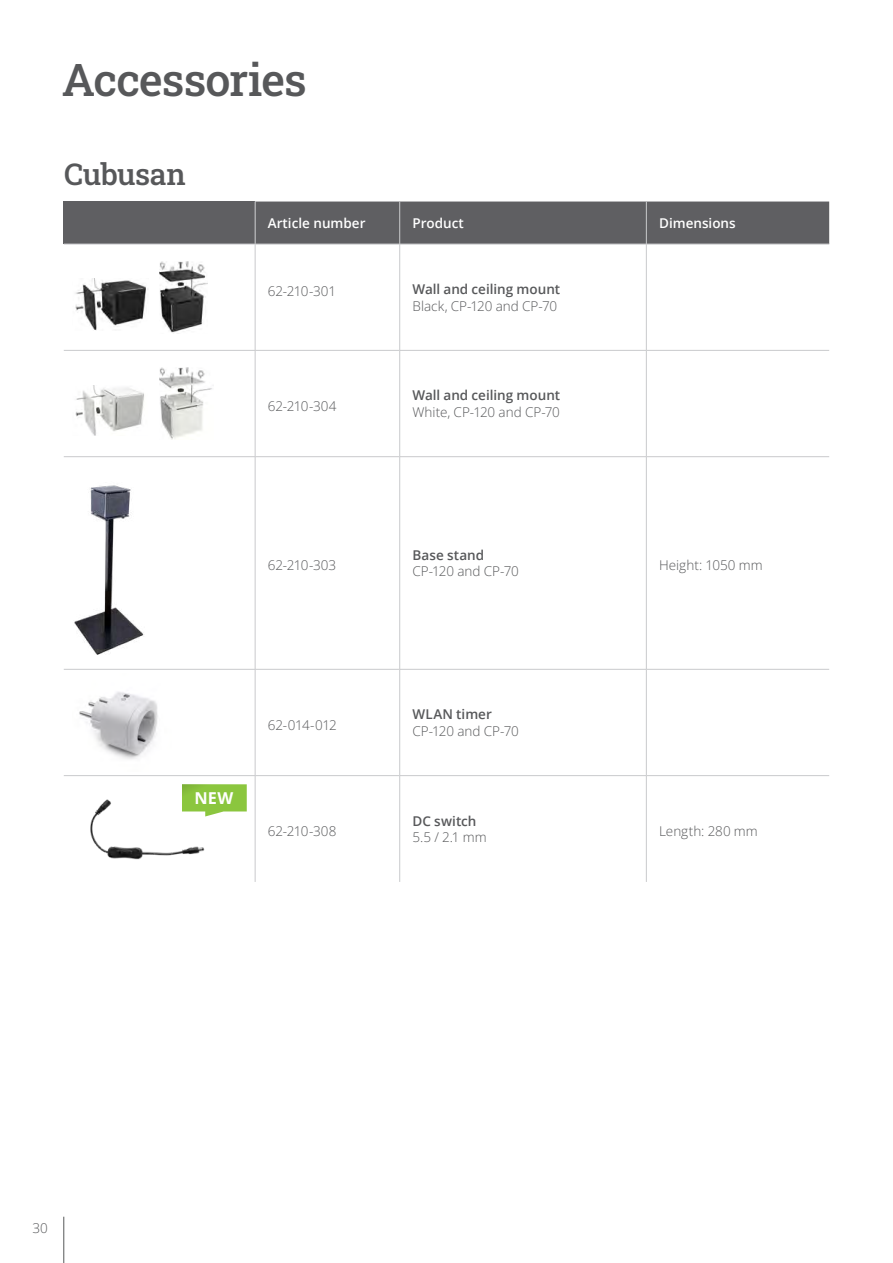
<style>
.page{position:relative;width:893px;height:1263px;background:#fff}
.page>*{position:absolute;margin:0;border:0;box-sizing:border-box;transform-origin:0 0}
.t1{font:45px "Roboto Slab";letter-spacing:-.02em;color:#57585a}
.t2{font:30px "Roboto Slab";letter-spacing:-.015em;color:#57585a}
.t3{font:700 16.35px "Open Sans";color:#fff}
.t4{font:13.5px "Open Sans";color:#57585a}
.t5{font:600 13.5px "Open Sans";color:#57585a}
.t6{font:600 13.5px "Open Sans";color:#fff}
</style>
<div class="page">
<svg style="left:182px;top:784px;width:65px;height:31px"></svg>
<div style="left:64px;top:202px;width:191px;height:42px;background:#5f5f62"></div>
<div style="left:256px;top:202px;width:573px;height:42px;background:#5f5f62"></div>
<hr style="left:64px;top:244px;width:191px;height:1px;background:#c9cacc">
<hr style="left:255px;top:244px;width:144px;height:1px;background:#c9cacc">
<hr style="left:400px;top:244px;width:246px;height:1px;background:#c9cacc">
<hr style="left:646px;top:244px;width:183px;height:1px;background:#c9cacc">
<hr style="left:64px;top:350px;width:191px;height:1px;background:#c9cacc">
<hr style="left:255px;top:350px;width:144px;height:1px;background:#c9cacc">
<hr style="left:400px;top:350px;width:246px;height:1px;background:#c9cacc">
<hr style="left:646px;top:350px;width:183px;height:1px;background:#c9cacc">
<hr style="left:64px;top:456px;width:191px;height:1px;background:#c9cacc">
<hr style="left:255px;top:456px;width:144px;height:1px;background:#c9cacc">
<hr style="left:400px;top:456px;width:246px;height:1px;background:#c9cacc">
<hr style="left:646px;top:456px;width:183px;height:1px;background:#c9cacc">
<hr style="left:64px;top:669px;width:191px;height:1px;background:#c9cacc">
<hr style="left:255px;top:669px;width:144px;height:1px;background:#c9cacc">
<hr style="left:400px;top:669px;width:246px;height:1px;background:#c9cacc">
<hr style="left:646px;top:669px;width:183px;height:1px;background:#c9cacc">
<hr style="left:64px;top:775px;width:191px;height:1px;background:#c9cacc">
<hr style="left:255px;top:775px;width:144px;height:1px;background:#c9cacc">
<hr style="left:400px;top:775px;width:246px;height:1px;background:#c9cacc">
<hr style="left:646px;top:775px;width:183px;height:1px;background:#c9cacc">
<hr style="left:255px;top:202px;width:1px;height:42px;background:#c9cacc">
<hr style="left:255px;top:244px;width:1px;height:106px;background:#c9cacc">
<hr style="left:255px;top:351px;width:1px;height:105px;background:#c9cacc">
<hr style="left:255px;top:457px;width:1px;height:212px;background:#c9cacc">
<hr style="left:255px;top:669px;width:1px;height:106px;background:#c9cacc">
<hr style="left:255px;top:776px;width:1px;height:106px;background:#c9cacc">
<hr style="left:399px;top:202px;width:1px;height:42px;background:#c9cacc">
<hr style="left:646px;top:202px;width:1px;height:42px;background:#c9cacc">
<hr style="left:399px;top:244px;width:1px;height:106px;background:#c9cacc">
<hr style="left:646px;top:244px;width:1px;height:106px;background:#c9cacc">
<hr style="left:399px;top:350px;width:1px;height:107px;background:#c9cacc">
<hr style="left:646px;top:350px;width:1px;height:107px;background:#c9cacc">
<hr style="left:399px;top:457px;width:1px;height:212px;background:#c9cacc">
<hr style="left:646px;top:457px;width:1px;height:212px;background:#c9cacc">
<hr style="left:399px;top:669px;width:1px;height:107px;background:#c9cacc">
<hr style="left:646px;top:669px;width:1px;height:107px;background:#c9cacc">
<hr style="left:399px;top:776px;width:1px;height:106px;background:#c9cacc">
<hr style="left:646px;top:776px;width:1px;height:106px;background:#c9cacc">
<img style="left:159px;top:261px;width:49px;height:72px">
<img style="left:75px;top:279px;width:73px;height:51px">
<img style="left:75px;top:385px;width:69px;height:51px">
<img style="left:159px;top:367px;width:53px;height:73px">
<img style="left:74px;top:485px;width:70px;height:170px">
<img style="left:79px;top:692px;width:79px;height:67px">
<img style="left:90px;top:790px;width:123px;height:70px">
<hr style="left:64px;top:1217px;width:1px;height:46px;background:#57585a">
<h1 class="t1" style="left:62px;top:49px;width:246px">Accessories</h1>
<h2 class="t2" style="left:64px;top:153px;width:123px">Cubusan</h2>
<p class="t6" style="left:268px;top:214px;width:99px">Article number</p>
<p class="t6" style="left:412px;top:214px;width:53px">Product</p>
<p class="t6" style="left:659px;top:214px;width:78px">Dimensions</p>
<p class="t4" style="left:268px;top:282px;width:70px">62-210-301</p>
<p class="t5" style="left:412px;top:280px;width:149px">Wall and ceiling mount</p>
<p class="t4" style="left:412px;top:296px;width:146px">Black, CP-120 and CP-70</p>
<p class="t4" style="left:268px;top:397px;width:70px">62-210-304</p>
<p class="t4" style="left:268px;top:556px;width:70px">62-210-303</p>
<p class="t5" style="left:412px;top:386px;width:149px">Wall and ceiling mount</p>
<p class="t4" style="left:412px;top:403px;width:149px">White, CP-120 and CP-70</p>
<p class="t5" style="left:412px;top:546px;width:73px">Base stand</p>
<p class="t4" style="left:412px;top:562px;width:108px">CP-120 and CP-70</p>
<p class="t4" style="left:659px;top:556px;width:105px">Height: 1050 mm</p>
<p class="t3" style="left:194px;top:786px;width:40px">NEW</p>
<p class="t4" style="left:268px;top:715px;width:71px">62-014-012</p>
<p class="t4" style="left:268px;top:822px;width:70px">62-210-308</p>
<p class="t5" style="left:412px;top:705px;width:81px">WLAN timer</p>
<p class="t4" style="left:412px;top:722px;width:108px">CP-120 and CP-70</p>
<p class="t5" style="left:412px;top:812px;width:66px">DC switch</p>
<p class="t4" style="left:412px;top:828px;width:76px">5.5 / 2.1 mm</p>
<p class="t4" style="left:659px;top:822px;width:100px">Length: 280 mm</p>
<p class="t4" style="left:32px;top:1219px;width:17px">30</p>
</div>
